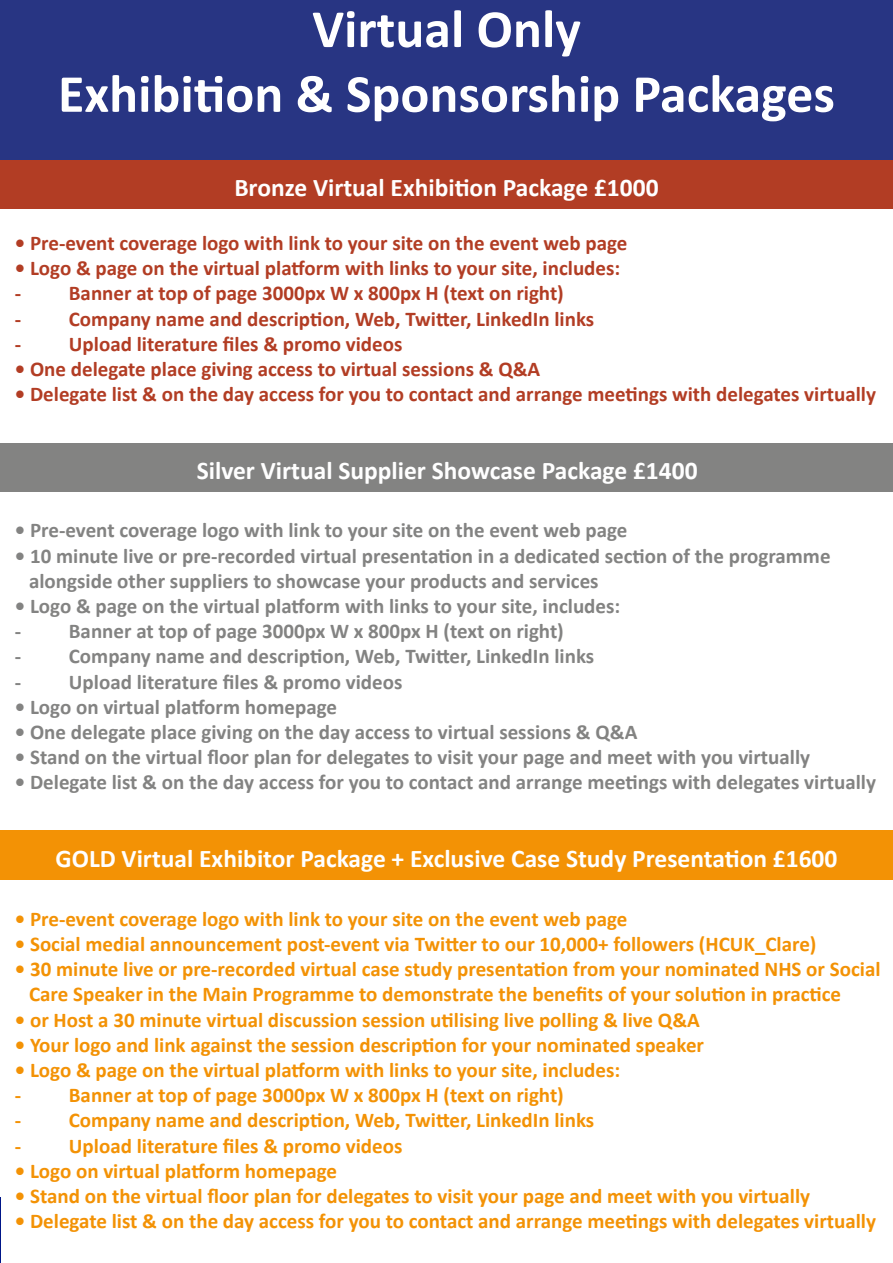
<style>
.page{position:relative;width:893px;height:1263px;background:#fff}
.page>*{position:absolute;margin:0;border:0;box-sizing:border-box;transform-origin:0 0}
.t1{font:700 54px/64.8px "Calibri";color:#fff;text-align:center}
.t2{font:700 25.5px "Calibri";color:#fff}
.t3{font:700 21px/25.2px "Calibri";color:#f39205}
.t4{font:700 21px/25.2px "Calibri";color:#838382}
.t5{font:700 21px "Calibri";color:#b23d24}
</style>
<div class="page">
<div style="left:0;top:0;width:893px;height:161px;background:#283583"></div>
<hr style="left:0;top:1197px;width:1px;height:66px;background:#001689">
<div style="left:0;top:161px;width:893px;height:48px;background:#b23d24"></div>
<div style="left:1px;top:443px;width:892px;height:48px;background:#838382"></div>
<div style="left:0;top:830px;width:893px;height:49px;background:#f39205"></div>
<h1 class="t1" style="left:58px;top:-4px;width:778px">Virtual Only<br>Exhibition &amp; Sponsorship Packages</h1>
<p class="t2" style="left:234px;top:170px;width:426px">Bronze Virtual Exhibition Package £1000</p>
<p class="t5" style="left:15px;top:228px;width:614px">• Pre-event coverage logo with link to your site on the event web page</p>
<p class="t5" style="left:15px;top:253px;width:607px">• Logo &amp; page on the virtual platform with links to your site, includes:</p>
<p class="t5" style="left:15px;top:279px;width:550px">- Banner at top of page 3000px W x 800px H (text on right)</p>
<p class="t5" style="left:15px;top:304px;width:581px">- Company name and description, Web, Twitter, LinkedIn links</p>
<p class="t5" style="left:15px;top:329px;width:389px">- Upload literature files &amp; promo videos</p>
<p class="t5" style="left:15px;top:354px;width:527px">• One delegate place giving access to virtual sessions &amp; Q&amp;A</p>
<p class="t5" style="left:15px;top:379px;width:863px">• Delegate list &amp; on the day access for you to contact and arrange meetings with delegates virtually</p>
<p class="t2" style="left:197px;top:452px;width:502px">Silver Virtual Supplier Showcase Package £1400</p>
<p class="t4" style="left:15px;top:517px;width:614px">• Pre-event coverage logo with link to your site on the event web page</p>
<p class="t4" style="left:29px;top:543px;width:803px;text-indent:-14px">• 10 minute live or pre-recorded virtual presentation in a dedicated section of the programme alongside other suppliers to showcase your products and services</p>
<p class="t4" style="left:15px;top:593px;width:607px">• Logo &amp; page on the virtual platform with links to your site, includes:</p>
<p class="t4" style="left:15px;top:618px;width:550px">- Banner at top of page 3000px W x 800px H (text on right)</p>
<p class="t4" style="left:15px;top:643px;width:581px">- Company name and description, Web, Twitter, LinkedIn links</p>
<p class="t4" style="left:15px;top:669px;width:389px">- Upload literature files &amp; promo videos</p>
<p class="t4" style="left:15px;top:694px;width:324px">• Logo on virtual platform homepage</p>
<p class="t4" style="left:15px;top:719px;width:624px">• One delegate place giving on the day access to virtual sessions &amp; Q&amp;A</p>
<p class="t4" style="left:15px;top:744px;width:797px">• Stand on the virtual floor plan for delegates to visit your page and meet with you virtually</p>
<p class="t4" style="left:15px;top:769px;width:863px">• Delegate list &amp; on the day access for you to contact and arrange meetings with delegates virtually</p>
<p class="t2" style="left:56px;top:840px;width:783px">GOLD Virtual Exhibitor Package + Exclusive Case Study Presentation £1600</p>
<p class="t3" style="left:15px;top:906px;width:614px">• Pre-event coverage logo with link to your site on the event web page</p>
<p class="t3" style="left:15px;top:931px;width:803px">• Social medial announcement post-event via Twitter to our 10,000+ followers (HCUK_Clare)</p>
<p class="t3" style="left:29px;top:956px;width:853px;text-indent:-14px">• 30 minute live or pre-recorded virtual case study presentation from your nominated NHS or Social<br>Care Speaker in the Main Programme to demonstrate the benefits of your solution in practice</p>
<p class="t3" style="left:15px;top:1007px;width:686px">• or Host a 30 minute virtual discussion session utilising live polling &amp; live Q&amp;A</p>
<p class="t3" style="left:15px;top:1032px;width:691px">• Your logo and link against the session description for your nominated speaker</p>
<p class="t3" style="left:15px;top:1057px;width:607px">• Logo &amp; page on the virtual platform with links to your site, includes:</p>
<p class="t3" style="left:15px;top:1082px;width:550px">- Banner at top of page 3000px W x 800px H (text on right)</p>
<p class="t3" style="left:15px;top:1107px;width:581px">- Company name and description, Web, Twitter, LinkedIn links</p>
<p class="t3" style="left:15px;top:1133px;width:389px">- Upload literature files &amp; promo videos</p>
<p class="t3" style="left:15px;top:1158px;width:324px">• Logo on virtual platform homepage</p>
<p class="t3" style="left:15px;top:1183px;width:797px">• Stand on the virtual floor plan for delegates to visit your page and meet with you virtually</p>
<p class="t3" style="left:15px;top:1208px;width:863px">• Delegate list &amp; on the day access for you to contact and arrange meetings with delegates virtually</p>
</div>
